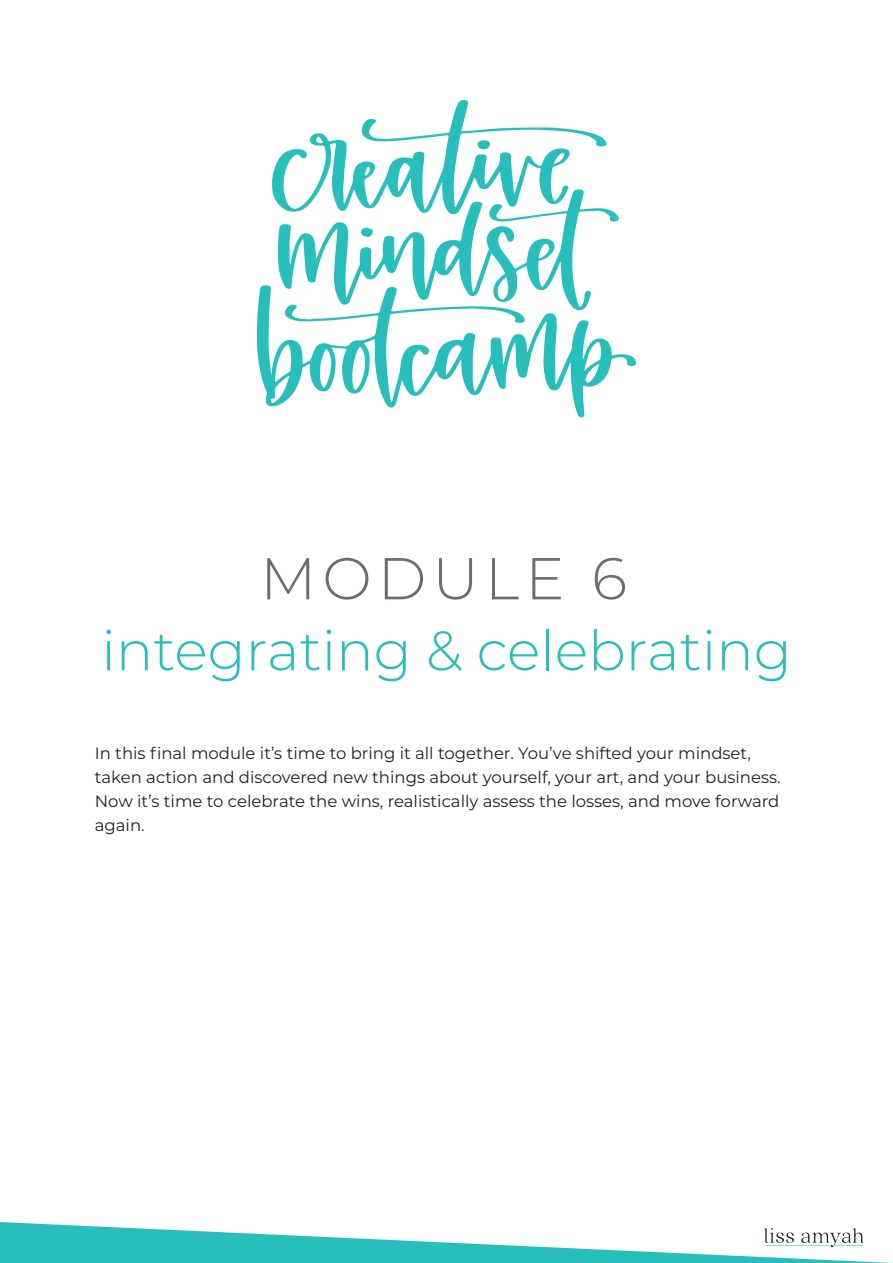
<style>
.page{position:relative;width:893px;height:1263px;background:#fff}
.page>*{position:absolute;margin:0;border:0;box-sizing:border-box;transform-origin:0 0}
.t1{font:300 58.95px "Montserrat";letter-spacing:.1em;color:#6c6d70}
.t2{font:300 55.65px "Montserrat";color:#28bebb}
.t3{font:16.5px/24px "Montserrat";color:#231f20}
</style>
<div class="page">
<svg style="left:0;top:1222px;width:892px;height:41px"></svg>
<svg style="left:257px;top:285px;width:379px;height:133px"></svg>
<svg style="left:271px;top:100px;width:348px;height:211px"></svg>
<h1 class="t1" style="left:260px;top:538px;width:368px">MODULE 6</h1>
<h2 class="t2" style="left:101px;top:613px;width:692px">integrating &amp; celebrating</h2>
<p class="t3" style="left:95px;top:740px;width:687px">In this final module it’s time to bring it all together. You’ve shifted your mindset, taken action and discovered new things about yourself, your art, and your business.<br>Now it’s time to celebrate the wins, realistically assess the losses, and move forward again.</p>
</div>
